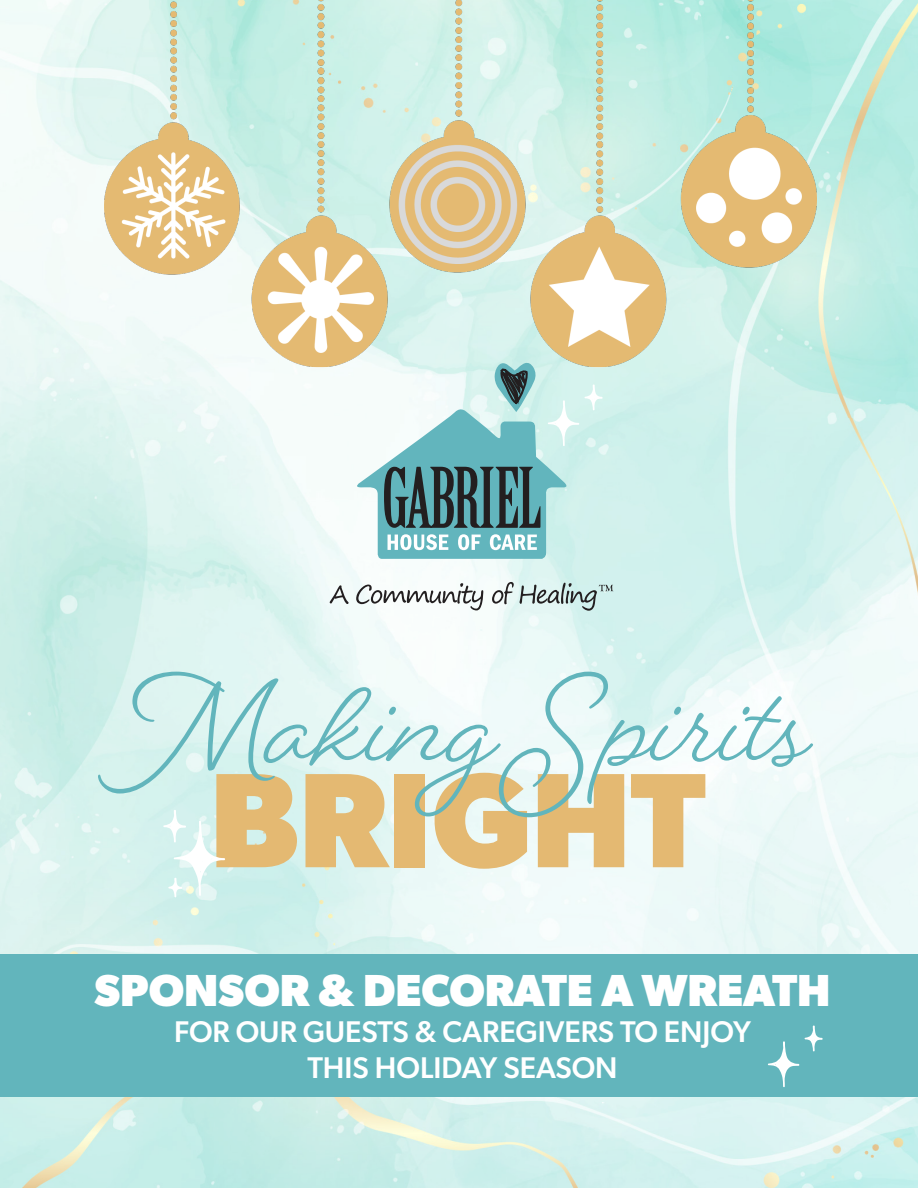
<style>
.page{position:relative;width:918px;height:1188px;background:#fff}
.page>*{position:absolute;margin:0;border:0;box-sizing:border-box;transform-origin:0 0}
.t1{font:700 135px "Beloved Script";color:#62b5bc}
.t2{font:700 135px "Gibson";color:#e4b972}
.t3{font:700 45px "Gibson";color:#fff}
.t4{font:500 30px "Gibson";color:#fff}
</style>
<div class="page">
<img style="left:603px;top:0;width:315px;height:418px">
<img style="left:418px;top:418px;width:500px;height:536px">
<img style="left:0;top:1097px;width:918px;height:91px">
<img style="left:0;top:522px;width:418px;height:432px">
<img style="left:105px;top:0;width:712px;height:384px">
<svg style="left:330px;top:585px;width:19px;height:19px"></svg>
<svg style="left:356px;top:583px;width:127px;height:27px"></svg>
<svg style="left:492px;top:582px;width:22px;height:22px"></svg>
<svg style="left:520px;top:583px;width:93px;height:28px;background:#b5c9c7"></svg>
<svg style="left:163px;top:809px;width:62px;height:89px"></svg>
<svg style="left:353px;top:363px;width:250px;height:196px"></svg>
<div style="left:0;top:954px;width:918px;height:143px;background:#62b5bc"></div>
<svg style="left:768px;top:1025px;width:55px;height:62px"></svg>
<p class="t1" style="left:105px;top:634px;width:713px">Making Spirits</p>
<p class="t2" style="left:210px;top:740px;width:497px">BRIGHT</p>
<p class="t3" style="left:94px;top:964px;width:738px">SPONSOR &amp; DECORATE A WREATH</p>
<p class="t4" style="left:174px;top:1014px;width:578px">FOR OUR GUESTS &amp; CAREGIVERS TO ENJOY</p>
<p class="t4" style="left:307px;top:1050px;width:312px">THIS HOLIDAY SEASON</p>
</div>
